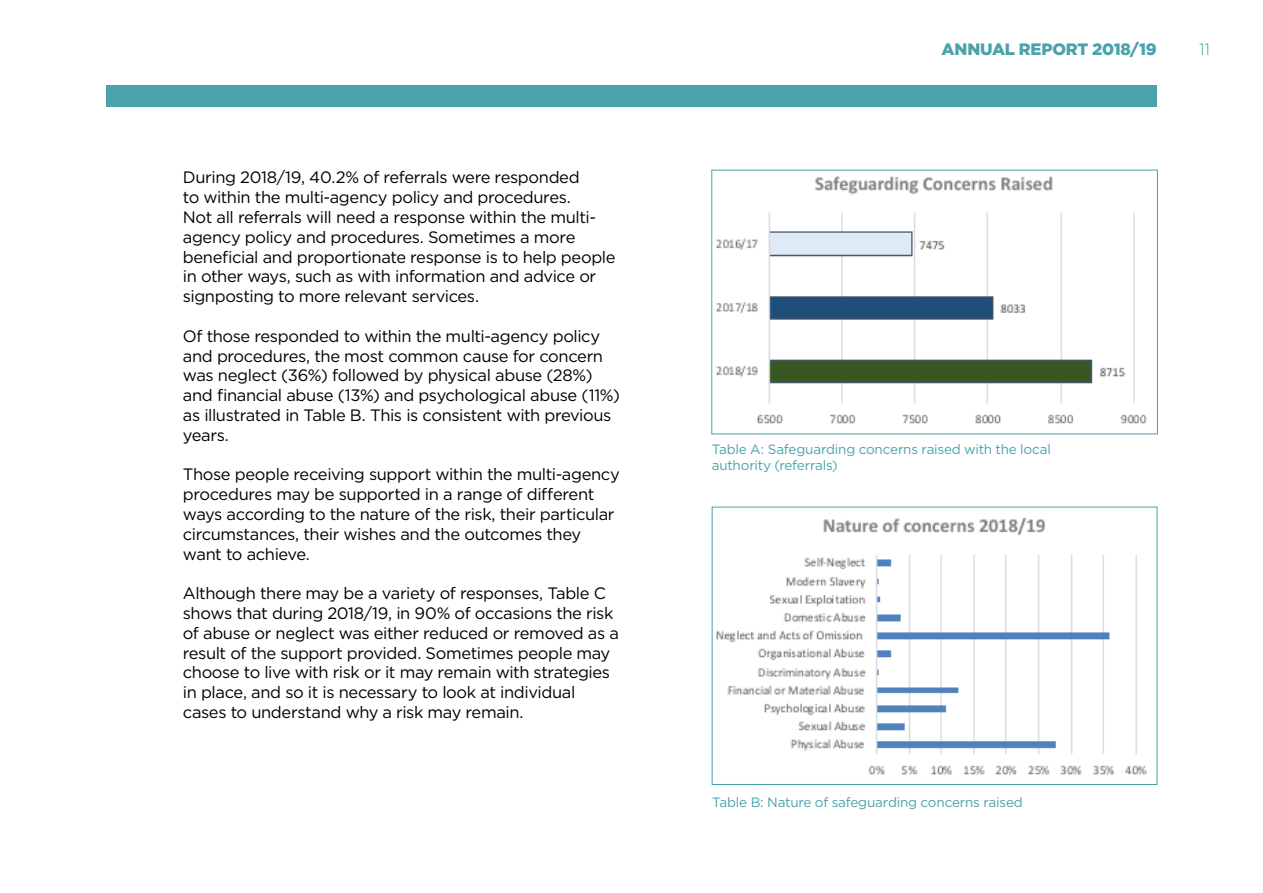
<style>
.page{position:relative;width:1263px;height:893px;background:#fff}
.page>*{position:absolute;margin:0;border:0;box-sizing:border-box;transform-origin:0 0}
.t1{font:16.5px/19.8px "Gotham";letter-spacing:-.025em;color:#000}
.t2{font:900 16.5px "Gotham";letter-spacing:-.015em;color:#49a2ac}
.t3{font:300 16.5px "Gotham";color:#49a2ac}
.t4{font:13.5px/16.2px "Gotham";letter-spacing:-.015em;color:#49a2ac}
</style>
<div class="page">
<div style="left:106px;top:85px;width:1051px;height:21px;background:#49a2ac"></div>
<img style="left:716px;top:517px;width:431px;height:258px">
<div style="left:712px;top:507px;width:445px;height:278px;border:1px solid #49a2ac"></div>
<img style="left:716px;top:176px;width:431px;height:248px">
<div style="left:711px;top:170px;width:447px;height:264px;border:1px solid #49a2ac"></div>
<p class="t1" style="left:183px;top:167px;width:434px">During 2018/19, 40.2% of referrals were responded<br>to within the multi-agency policy and procedures.<br>Not all referrals will need a response within the multi&shy;agency policy and procedures. Sometimes a more beneficial and proportionate response is to help people in other ways, such as with information and advice or signposting to more relevant services.</p>
<p class="t1" style="left:183px;top:326px;width:439px">Of those responded to within the multi-agency policy and procedures, the most common cause for concern was neglect (36%) followed by physical abuse (28%) and financial abuse (13%) and psychological abuse (11%) as illustrated in Table B. This is consistent with previous years.</p>
<p class="t1" style="left:183px;top:464px;width:438px">Those people receiving support within the multi-agency procedures may be supported in a range of different ways according to the nature of the risk, their particular circumstances, their wishes and the outcomes they want to achieve.</p>
<p class="t1" style="left:183px;top:583px;width:438px">Although there may be a variety of responses, Table C shows that during 2018/19, in 90% of occasions the risk of abuse or neglect was either reduced or removed as a result of the support provided. Sometimes people may choose to live with risk or it may remain with strategies in place, and so it is necessary to look at individual cases to understand why a risk may remain.</p>
<p class="t2" style="left:941px;top:37px;width:217px">ANNUAL REPORT 2018/19</p>
<p class="t3" style="left:1199px;top:38px;width:12px">11</p>
<p class="t4" style="left:712px;top:441px;width:341px">Table A: Safeguarding concerns raised with the local authority (referrals)</p>
<p class="t4" style="left:712px;top:794px;width:312px">Table B: Nature of safeguarding concerns raised</p>
</div>
